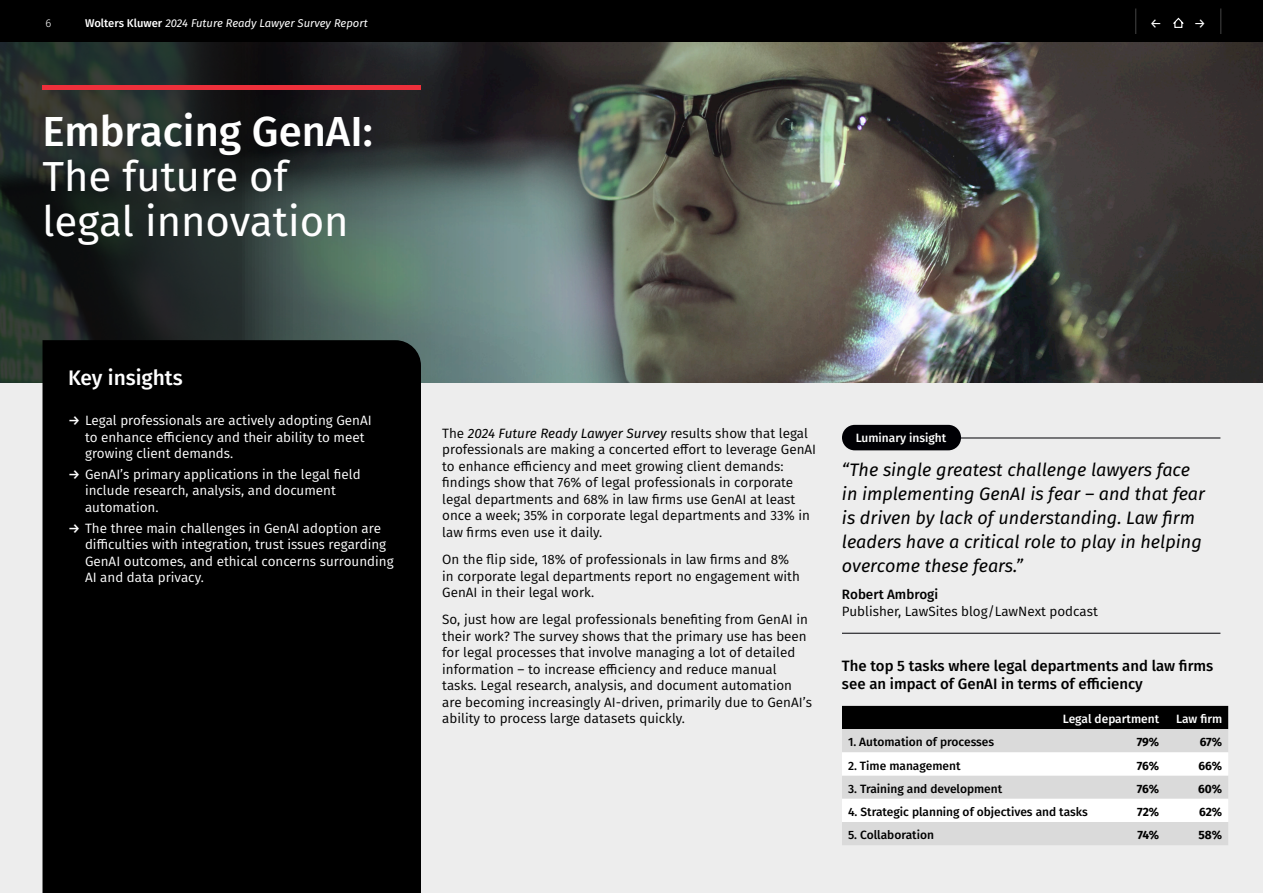
<style>
.page{position:relative;width:1263px;height:893px;background:#fff}
.page>*{position:absolute;margin:0;border:0;box-sizing:border-box;transform-origin:0 0}
.Chapter_heading{font:42px/45px "Fira Sans";color:#fff}
.L1{font:500 21px "Fira Sans";color:#fff}
.Luminary_Quote{font:italic 18px/24px "Fira Sans";color:#000}
.L2{font:500 15px/18px "Fira Sans";color:#000}
.Body_text{font:13.5px/16.5px "Fira Sans";color:#000}
.t1{font:13.5px/16.5px "Fira Sans";color:#fff}
.Arrows{font:13.5px "Fira Sans";color:#fff}
.Table_text{font:500 12px "Fira Sans";color:#000}
.Table_data{font:700 12px "Fira Sans";letter-spacing:-.015em;color:#000}
.Table_text-2{font:500 12px "Fira Sans";color:#fff}
.Customer_Case{font:500 12px "Fira Sans";color:#fff}
.t2{font:italic 11.25px "Fira Sans";color:#fff}
.t3{font:300 11.25px "Fira Sans";color:#fff}
.s1{font-weight:500;font-style:normal}
.s2{font-weight:500}
.s3{font-style:italic}
</style>
<div class="page">
<div style="left:0;top:43px;width:1263px;height:850px;background:#ededed"></div>
<div style="left:0;top:0;width:1263px;height:43px;background:#000"></div>
<hr style="left:844px;top:438px;width:376px;height:1px;background:#000004">
<hr style="left:842px;top:633px;width:378px;height:1px;background:#000004">
<div style="left:842px;top:425px;width:119px;height:25px;background:#000004;border-radius:13px"></div>
<svg style="left:842px;top:706px;width:386px;height:139px;background:#c2c2c2"></svg>
<img style="left:859px;top:43px;width:404px;height:340px">
<svg style="left:0;top:43px;width:859px;height:340px;background:#464e49"></svg>
<hr style="left:43px;top:85px;width:378px;height:4px;background:#ee303b">
<div style="left:43px;top:340px;width:378px;height:553px;background:#000"></div>
<svg style="left:1173px;top:17px;width:11px;height:11px"></svg>
<svg style="left:1135px;top:9px;width:1px;height:25px"></svg>
<svg style="left:1220px;top:9px;width:1px;height:25px"></svg>
<p class="t3" style="left:45px;top:15px;width:7px">6</p>
<p class="t2" style="left:85px;top:14px;width:284px"><span class="s1">Wolters Kluwer</span> 2024 Future Ready Lawyer Survey Report</p>
<p class="Chapter_heading" style="left:43px;top:107px;width:332px"><span class="s2">Embracing GenAI:<br></span>The future of legal innovation</p>
<p class="Arrows" style="left:1150px;top:13px;width:14px">←</p>
<p class="Arrows" style="left:1194px;top:13px;width:14px">→</p>
<p class="L1" style="left:68px;top:361px;width:116px">Key insights</p>
<p class="t1" style="left:85px;top:412px;width:288px;text-indent:-17px"><span class="s2">→</span> Legal professionals are actively adopting GenAI to enhance efficiency and their ability to meet growing client demands.</p>
<p class="t1" style="left:85px;top:466px;width:277px;text-indent:-17px"><span class="s2">→</span> GenAI’s primary applications in the legal field include research, analysis, and document automation.</p>
<p class="t1" style="left:85px;top:519px;width:310px;text-indent:-17px"><span class="s2">→</span> The three main challenges in GenAI adoption are difficulties with integration, trust issues regarding GenAI outcomes, and ethical concerns surrounding AI and data privacy.</p>
<p class="Body_text" style="left:442px;top:425px;width:375px">The <span class="s3">2024 Future Ready Lawyer Survey</span> results show that legal professionals are making a concerted effort to leverage GenAI to enhance efficiency and meet growing client demands: findings show that 76% of legal professionals in corporate legal departments and 68% in law firms use GenAI at least once a week; 35% in corporate legal departments and 33% in law firms even use it daily.</p>
<p class="Body_text" style="left:442px;top:551px;width:359px">On the flip side, 18% of professionals in law firms and 8% in corporate legal departments report no engagement with<br>GenAI in their legal work.</p>
<p class="Body_text" style="left:442px;top:611px;width:371px">So, just how are legal professionals benefiting from GenAI in their work? The survey shows that the primary use has been for legal processes that involve managing a lot of detailed information – to increase efficiency and reduce manual tasks. Legal research, analysis, and document automation are becoming increasingly AI-driven, primarily due to GenAI’s ability to process large datasets quickly.</p>
<p class="Customer_Case" style="left:856px;top:428px;width:92px">Luminary insight</p>
<p class="Luminary_Quote" style="left:842px;top:457px;width:365px">“The single greatest challenge lawyers face in implementing GenAI is fear – and that fear is driven by lack of understanding. Law firm leaders have a critical role to play in helping overcome these fears.”</p>
<p class="Body_text" style="left:842px;top:586px;width:257px"><span class="s2">Robert Ambrogi<br></span>Publisher, LawSites blog/LawNext podcast</p>
<p class="L2" style="left:842px;top:656px;width:373px">The top 5 tasks where legal departments and law firms see an impact of GenAI in terms of efficiency</p>
<p class="Table_text-2" style="left:1063px;top:709px;width:98px">Legal department</p>
<p class="Table_text-2" style="left:1176px;top:709px;width:48px">Law firm</p>
<p class="Table_text" style="left:848px;top:732px;width:148px">1. Automation of processes</p>
<p class="Table_data" style="left:1137px;top:732px;width:24px">79%</p>
<p class="Table_data" style="left:1200px;top:732px;width:24px">67%</p>
<p class="Table_text" style="left:848px;top:756px;width:114px">2. Time management</p>
<p class="Table_data" style="left:1137px;top:755px;width:24px">76%</p>
<p class="Table_data" style="left:1198px;top:755px;width:25px">66%</p>
<p class="Table_text" style="left:848px;top:779px;width:156px">3. Training and development</p>
<p class="Table_data" style="left:1137px;top:778px;width:24px">76%</p>
<p class="Table_data" style="left:1198px;top:778px;width:26px">60%</p>
<p class="Table_text" style="left:848px;top:802px;width:241px">4. Strategic planning of objectives and tasks</p>
<p class="Table_data" style="left:1137px;top:802px;width:24px">72%</p>
<p class="Table_data" style="left:1199px;top:802px;width:25px">62%</p>
<p class="Table_text" style="left:848px;top:825px;width:88px">5. Collaboration</p>
<p class="Table_data" style="left:1137px;top:825px;width:23px">74%</p>
<p class="Table_data" style="left:1198px;top:825px;width:25px">58%</p>
</div>
